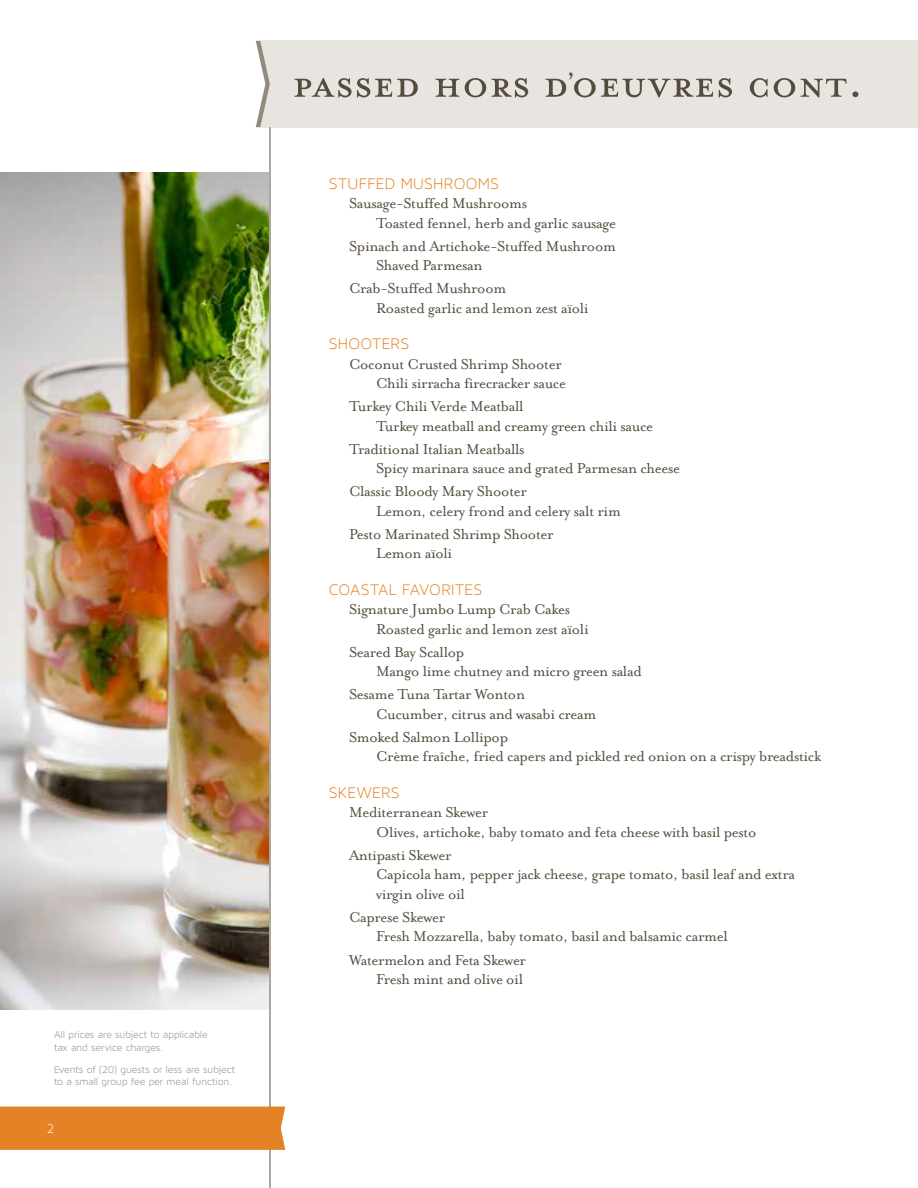
<style>
.page{position:relative;width:918px;height:1188px;background:#fff}
.page>*{position:absolute;margin:0;border:0;box-sizing:border-box;transform-origin:0 0}
.t1{font:54px "Mrs Eaves Petite Caps";color:#554c3e}
.t2{font:16.5px/19.5px "Mrs Eaves Roman";letter-spacing:-.02em;color:#554c3e}
.t3{font:16.5px "Maven Pro Light 300";letter-spacing:.015em;color:#e48225}
.t4{font:13.5px "Maven Pro Light 300";color:#fff}
.t5{font:10.5px/12.6px "Maven Pro Light 300";letter-spacing:-.005em;color:#928a7e}
.s1{font-size:33.3px}
</style>
<div class="page">
<hr style="left:269px;top:0;width:2px;height:1188px;background:#928a7e">
<div style="left:0;top:1107px;width:285px;height:43px;background:#e48225"></div>
<div style="left:262px;top:0;width:16px;height:74px;background:#fff"></div>
<div style="left:260px;top:41px;width:658px;height:86px;background:#e8e5e1"></div>
<img style="left:0;top:172px;width:269px;height:837px">
<p class="t5" style="left:54px;top:1029px;width:155px">All prices are subject to applicable tax and service charges.</p>
<p class="t5" style="left:54px;top:1063px;width:183px">Events of (20) guests or less are subject to a small group fee per meal function.</p>
<p class="t4" style="left:47px;top:1121px;width:9px">2</p>
<h1 class="t1" style="left:292px;top:53px;width:573px">passed hors d<span class="s1">’</span>oeuvres cont.</h1>
<p class="t3" style="left:329px;top:174px;width:172px">STUFFED MUSHROOMS</p>
<p class="t2" style="left:376px;top:194px;width:242px;text-indent:-27px">Sausage-Stuffed Mushrooms<br>Toasted fennel, herb and garlic sausage</p>
<p class="t2" style="left:376px;top:236px;width:241px;text-indent:-27px">Spinach and Artichoke-Stuffed Mushroom<br>Shaved Parmesan</p>
<p class="t2" style="left:376px;top:279px;width:214px;text-indent:-27px">Crab-Stuffed Mushroom<br>Roasted garlic and lemon zest aïoli</p>
<p class="t3" style="left:329px;top:335px;width:82px">SHOOTERS</p>
<p class="t2" style="left:349px;top:354px;width:219px;text-align:right">Coconut Crusted Shrimp Shooter<br>Chili sirracha firecracker sauce</p>
<p class="t2" style="left:376px;top:397px;width:279px;text-indent:-27px">Turkey Chili Verde Meatball<br>Turkey meatball and creamy green chili sauce</p>
<p class="t2" style="left:376px;top:439px;width:306px;text-indent:-27px">Traditional Italian Meatballs<br>Spicy marinara sauce and grated Parmesan cheese</p>
<p class="t2" style="left:376px;top:482px;width:246px;text-indent:-27px">Classic Bloody Mary Shooter<br>Lemon, celery frond and celery salt rim</p>
<p class="t2" style="left:376px;top:524px;width:179px;text-indent:-27px">Pesto Marinated Shrimp Shooter<br>Lemon aïoli</p>
<p class="t3" style="left:329px;top:580px;width:155px">COASTAL FAVORITES</p>
<p class="t2" style="left:376px;top:600px;width:214px;text-indent:-27px">Signature Jumbo Lump Crab Cakes<br>Roasted garlic and lemon zest aïoli</p>
<p class="t2" style="left:376px;top:642px;width:267px;text-indent:-27px">Seared Bay Scallop<br>Mango lime chutney and micro green salad</p>
<p class="t2" style="left:376px;top:685px;width:222px;text-indent:-27px">Sesame Tuna Tartar Wonton<br>Cucumber, citrus and wasabi cream</p>
<p class="t2" style="left:376px;top:727px;width:447px;text-indent:-27px">Smoked Salmon Lollipop<br>Crème fraîche, fried capers and pickled red onion on a crispy breadstick</p>
<p class="t3" style="left:329px;top:784px;width:73px">SKEWERS</p>
<p class="t2" style="left:376px;top:803px;width:382px;text-indent:-27px">Mediterranean Skewer<br>Olives, artichoke, baby tomato and feta cheese with basil pesto</p>
<p class="t2" style="left:376px;top:846px;width:421px;text-indent:-27px">Antipasti Skewer<br>Capicola ham, pepper jack cheese, grape tomato, basil leaf and extra virgin olive oil</p>
<p class="t2" style="left:376px;top:908px;width:353px;text-indent:-27px">Caprese Skewer<br>Fresh Mozzarella, baby tomato, basil and balsamic carmel</p>
<p class="t2" style="left:349px;top:950px;width:178px;text-align:right">Watermelon and Feta Skewer<br>Fresh mint and olive oil</p>
</div>
